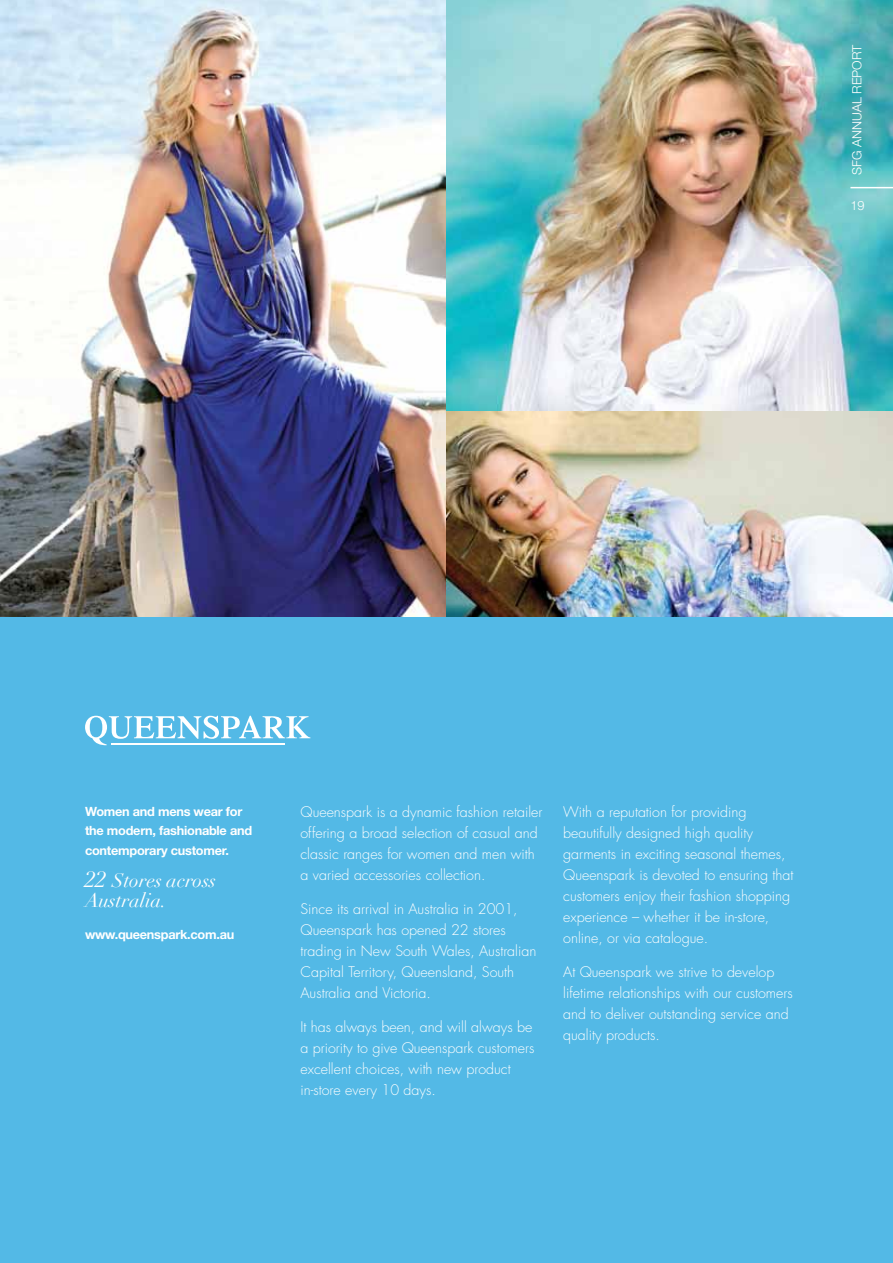
<style>
.page{position:relative;width:893px;height:1263px;background:#fff}
.page>*{position:absolute;margin:0;border:0;box-sizing:border-box;transform-origin:0 0}
.t1{font:italic 19.5px/19.5px "Didot";color:#fff}
.t2{font:300 14.25px/21px "Futura";color:#fff}
.t3{font:700 12.75px/19.5px "Helvetica Neue";letter-spacing:-.02em;color:#fff}
.t4{font:300 12.75px "Helvetica Neue";color:#fff}
.s1{font-size:22.5px}
</style>
<div class="page">
<div style="left:0;top:614px;width:893px;height:649px;background:#53b9e6"></div>
<img style="left:0;top:0;width:893px;height:617px">
<svg style="left:85px;top:716px;width:225px;height:29px"></svg>
<img style="left:0;top:409px;width:1px;height:208px">
<hr style="left:850px;top:187px;width:43px;height:1px;background:#fff">
<p class="t4" style="left:849px;top:175px;width:132px;rotate:-90deg">SFG Annual Report</p>
<p class="t4" style="left:850px;top:198px;width:16px">19</p>
<p class="t3" style="left:85px;top:801px;width:169px">Women and mens wear for the modern, fashionable and contemporary customer.</p>
<p class="t1" style="left:85px;top:871px;width:133px"><span class="s1">22</span> Stores across<br>Australia.</p>
<p class="t3" style="left:85px;top:924px;width:151px">www.queenspark.com.au</p>
<p class="t2" style="left:300px;top:801px;width:243px">Queenspark is a dynamic fashion retailer offering a broad selection of casual and classic ranges for women and men with a varied accessories collection.</p>
<p class="t2" style="left:300px;top:898px;width:237px">Since its arrival in Australia in 2001, Queenspark has opened 22 stores trading in New South Wales, Australian Capital Territory, Queensland, South Australia and Victoria.</p>
<p class="t2" style="left:300px;top:1016px;width:235px">It has always been, and will always be a priority to give Queenspark customers excellent choices, with new product in-store every 10 days.</p>
<p class="t2" style="left:563px;top:801px;width:232px">With a reputation for providing beautifully designed high quality garments in exciting seasonal themes, Queenspark is devoted to ensuring that customers enjoy their fashion shopping experience – whether it be in-store, online, or via catalogue.</p>
<p class="t2" style="left:563px;top:961px;width:231px">At Queenspark we strive to develop lifetime relationships with our customers and to deliver outstanding service and quality products.</p>
</div>
